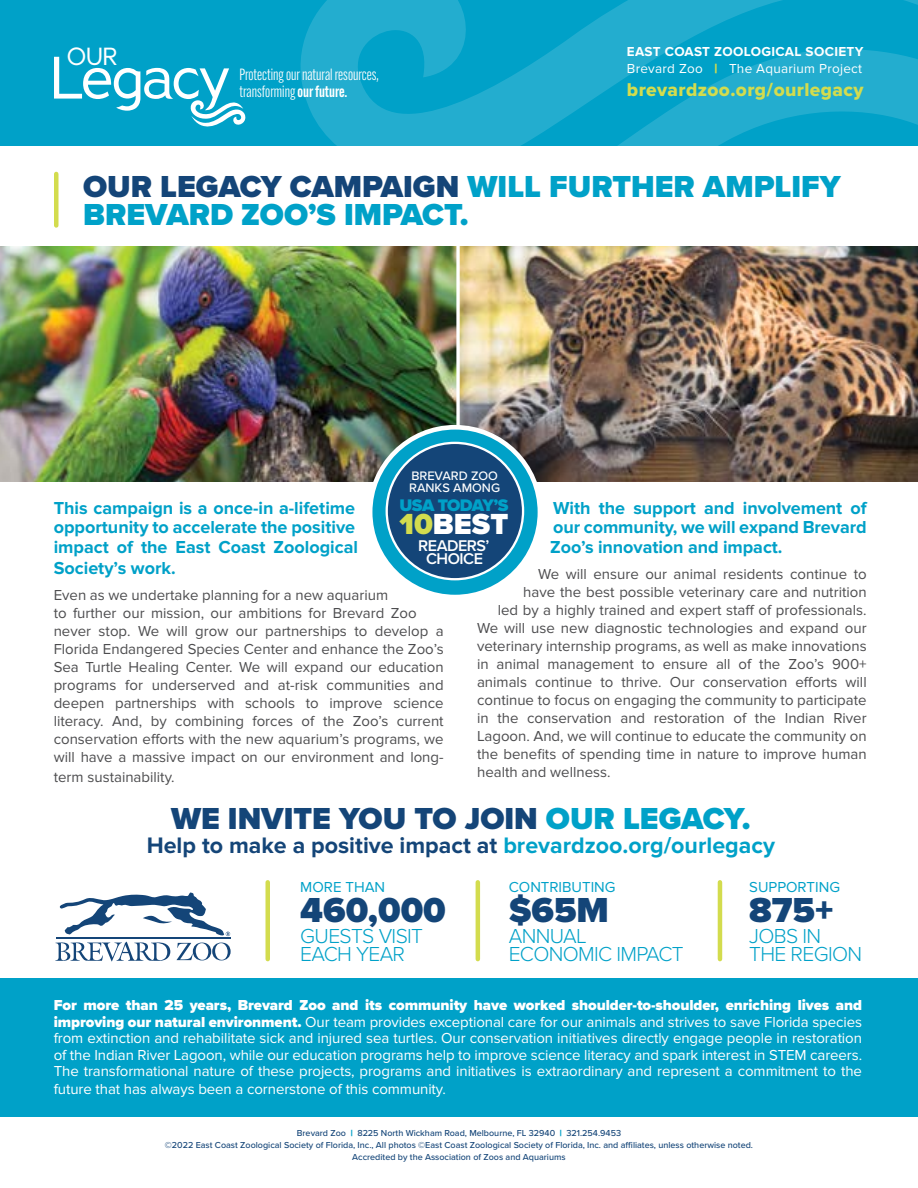
<style>
.page{position:relative;width:918px;height:1188px;background:#fff}
.page>*{position:absolute;margin:0;border:0;box-sizing:border-box;transform-origin:0 0}
.H2_Bold_Subheads{font:900 36px "Proxima Nova";color:#144578}
.H1_ALL_CAPS_BOLD{font:900 31.5px/28.5px "Proxima Nova";color:#00a1c8}
.H3_Header{font:900 31.5px "Proxima Nova";color:#144578}
.H2_Bold_Subheads-2{font:900 30.15px "Proxima Nova";color:#fff}
.t1{font:24.3px "Adrianna";color:#fff}
.H1_ALL_CAPS_BOLD-2{font:700 23.25px "Proxima Nova";color:#144578}
.H2_Bold_Subheads-3{font:300 21px/18px "Proxima Nova";letter-spacing:-.03em;color:#00a1c8}
.t2{font:19.2px "Proxima Nova Extrabld";letter-spacing:.02em;color:#d3dc4e}
.H2_Bold_Subheads-4{font:700 18px/20px "Proxima Nova";color:#00a1c8}
.H2_Bold_Subheads-5{font:900 17.4px "Proxima Nova";letter-spacing:-.04em;color:#00a1c8}
.H2_Bold_Subheads-6{font:600 16.05px/13.2px "Proxima Nova";letter-spacing:-.03em;color:#fff;text-align:center}
.t3{font:15.9px/16.6px "Alternate Gothic Cond ATF";color:#fff}
.P_Body_Copy{font:15px/18px "Proxima Nova";color:#4d4d4f}
.P_Body_Copy-2{font:15px/16.5px "Proxima Nova";letter-spacing:-.005em;color:#fff;text-align:justify}
.H2_Bold_Subheads-7{font:15px "Proxima Nova";color:#00a1c8}
.t4{font:13.5px/16.5px "Proxima Nova";letter-spacing:.02em;color:#fff}
.H2_Bold_Subheads-8{font:500 12.75px/11.7px "Proxima Nova";color:#fff}
.t5{font:500 9px/12px "Proxima Nova";color:#144578;text-align:center}
.s1{font-weight:600}
.s2{font-weight:700}
.s3{font-weight:900;color:#d3dc4e}
.s4{color:#144578}
.s5{color:#d3dc4e}
.s6{color:#00a1c8}
.s7{font-weight:900}
.s8{font-weight:900;color:#00a1c8}
</style>
<div class="page">
<img style="left:0;top:246px;width:918px;height:235px">
<svg style="left:456px;top:246px;width:4px;height:179px"></svg>
<div style="left:0;top:0;width:918px;height:146px;background:#00a1c8"></div>
<svg style="left:301px;top:0;width:617px;height:146px;fill:#23adcf"></svg>
<svg style="left:370px;top:427px;width:170px;height:170px;background:#2fb2d2"></svg>
<div style="left:368px;top:425px;width:174px;height:174px;border:5px solid #fff;border-radius:50%"></div>
<hr style="left:54px;top:174px;width:4px;height:51px;background:#d3dc4e">
<svg style="left:54px;top:57px;width:192px;height:69px"></svg>
<hr style="left:56px;top:938px;width:175px;height:1px;background:#144578">
<svg style="left:55px;top:942px;width:115px;height:19px"></svg>
<svg style="left:177px;top:943px;width:54px;height:17px"></svg>
<svg style="left:60px;top:893px;width:170px;height:43px"></svg>
<hr style="left:476px;top:882px;width:4px;height:77px;background:#d3dc4e">
<div style="left:265px;top:882px;width:5px;height:77px;background:#d3dc4e"></div>
<hr style="left:718px;top:882px;width:4px;height:77px;background:#d3dc4e">
<div style="left:0;top:978px;width:918px;height:139px;background:#00a1c8"></div>
<div style="left:387px;top:443px;width:136px;height:136px;background:#144578;border-radius:50%"></div>
<h3 class="t1" style="left:67px;top:41px;width:52px">OUR</h3>
<p class="t3" style="left:239px;top:66px;width:141px">Protecting our natural resources, transforming <span class="s1">our future.</span></p>
<p class="t4" style="left:627px;top:44px;width:238px"><span class="s2">EAST COAST ZOOLOGICAL SOCIETY<br></span>Brevard Zoo <span class="s3">|</span> The Aquarium Project</p>
<p class="t2" style="left:627px;top:75px;width:238px">brevardzoo.org/ourlegacy</p>
<h1 class="H1_ALL_CAPS_BOLD" style="left:83px;top:172px;width:759px"><span class="s4">OUR LEGACY CAMPAIGN</span> WILL FURTHER AMPLIFY<br>BREVARD ZOO’S IMPACT.</h1>
<h2 class="H2_Bold_Subheads-8" style="left:409px;top:470px;width:92px">BREVARD ZOO<br>RANKS AMONG</h2>
<h2 class="H2_Bold_Subheads-5" style="left:399px;top:492px;width:111px">USA TODAY’S</h2>
<h2 class="H2_Bold_Subheads-2" style="left:399px;top:501px;width:110px"><span class="s5">10</span>BEST</h2>
<h2 class="H2_Bold_Subheads-6" style="left:418px;top:538px;width:73px">READERS’<br>CHOICE</h2>
<h2 class="H2_Bold_Subheads-4" style="left:54px;top:498px;width:306px">This campaign is a once-in a-lifetime opportunity to accelerate the positive impact of the East Coast Zoological<br>Society’s work.</h2>
<p class="P_Body_Copy" style="left:54px;top:586px;width:392px">Even as we undertake planning for a new aquarium<br>to further our mission, our ambitions for Brevard Zoo never stop. We will grow our partnerships to develop a Florida Endangered Species Center and enhance the Zoo’s Sea Turtle Healing Center. We will expand our education programs for underserved and at-risk communities and deepen partnerships with schools to improve science literacy. And, by combining forces of the Zoo’s current conservation efforts with the new aquarium’s programs, we will have a massive impact on our environment and long-</p>
<p class="P_Body_Copy" style="left:54px;top:768px;width:122px">term sustainability.</p>
<h2 class="H2_Bold_Subheads-4" style="left:550px;top:499px;width:318px;line-height:19.5px;text-align:justify">With the support and involvement of our community, we will expand Brevard Zoo’s innovation and impact.</h2>
<p class="P_Body_Copy" style="left:538px;top:565px;width:330px">We will ensure our animal residents continue to</p>
<p class="P_Body_Copy" style="left:523px;top:583px;width:345px">have the best possible veterinary care and nutrition</p>
<p class="P_Body_Copy" style="left:498px;top:601px;width:370px">led by a highly trained and expert staff of professionals.</p>
<p class="P_Body_Copy" style="left:477px;top:619px;width:391px">We will use new diagnostic technologies and expand our</p>
<p class="P_Body_Copy" style="left:477px;top:637px;width:391px">veterinary internship programs, as well as make innovations</p>
<p class="P_Body_Copy" style="left:477px;top:655px;width:391px">in animal management to ensure all of the Zoo’s 900+</p>
<p class="P_Body_Copy" style="left:477px;top:673px;width:391px">animals continue to thrive. Our conservation efforts will</p>
<p class="P_Body_Copy" style="left:477px;top:691px;width:391px">continue to focus on engaging the community to participate</p>
<p class="P_Body_Copy" style="left:477px;top:709px;width:391px">in the conservation and restoration of the Indian River</p>
<p class="P_Body_Copy" style="left:477px;top:727px;width:391px">Lagoon. And, we will continue to educate the community on</p>
<p class="P_Body_Copy" style="left:477px;top:745px;width:391px">the benefits of spending time in nature to improve human</p>
<p class="P_Body_Copy" style="left:477px;top:763px;width:135px">health and wellness.</p>
<p class="H3_Header" style="left:171px;top:795px;width:581px">WE INVITE YOU TO JOIN <span class="s6">OUR LEGACY.</span></p>
<h1 class="H1_ALL_CAPS_BOLD-2" style="left:147px;top:832px;width:630px">Help to make a positive impact at <span class="s6">brevardzoo.org/ourlegacy</span></h1>
<h2 class="H2_Bold_Subheads-7" style="left:300px;top:878px;width:86px">MORE THAN</h2>
<h2 class="H2_Bold_Subheads" style="left:300px;top:883px;width:147px">460,000</h2>
<h2 class="H2_Bold_Subheads-3" style="left:300px;top:926px;width:124px">GUESTS VISIT<br>EACH YEAR</h2>
<h2 class="H2_Bold_Subheads-7" style="left:509px;top:878px;width:108px">CONTRIBUTING</h2>
<h2 class="H2_Bold_Subheads" style="left:509px;top:883px;width:102px">$65M</h2>
<h2 class="H2_Bold_Subheads-3" style="left:509px;top:926px;width:177px">ANNUAL<br>ECONOMIC IMPACT</h2>
<h2 class="H2_Bold_Subheads-7" style="left:749px;top:878px;width:92px">SUPPORTING</h2>
<h2 class="H2_Bold_Subheads" style="left:749px;top:883px;width:86px">875+</h2>
<h2 class="H2_Bold_Subheads-3" style="left:749px;top:926px;width:114px">JOBS IN<br>THE REGION</h2>
<p class="P_Body_Copy-2" style="left:54px;top:997px;width:810px"><span class="s7">For more than 25 years, Brevard Zoo and its community have worked shoulder-to-shoulder, enriching lives and improving our natural environment.</span> Our team provides exceptional care for our animals and strives to save Florida species from extinction and rehabilitate sick and injured sea turtles. Our conservation initiatives directly engage people in restoration of the Indian River Lagoon, while our education programs help to improve science literacy and spark interest in STEM careers.<br>The transformational nature of these projects, programs and initiatives is extraordinary and represent a commitment to the</p>
<p class="P_Body_Copy-2" style="left:54px;top:1081px;width:394px">future that has always been a cornerstone of this community.</p>
<p class="t5" style="left:165px;top:1127px;width:590px">Brevard Zoo <span class="s8">|</span> 8225 North Wickham Road, Melbourne, FL 32940 <span class="s8">|</span> 321.254.9453<br>©2022 East Coast Zoological Society of Florida, Inc., All photos ©East Coast Zoological Society of Florida, Inc. and affiliates, unless otherwise noted.<br>Accredited by the Association of Zoos and Aquariums</p>
</div>
